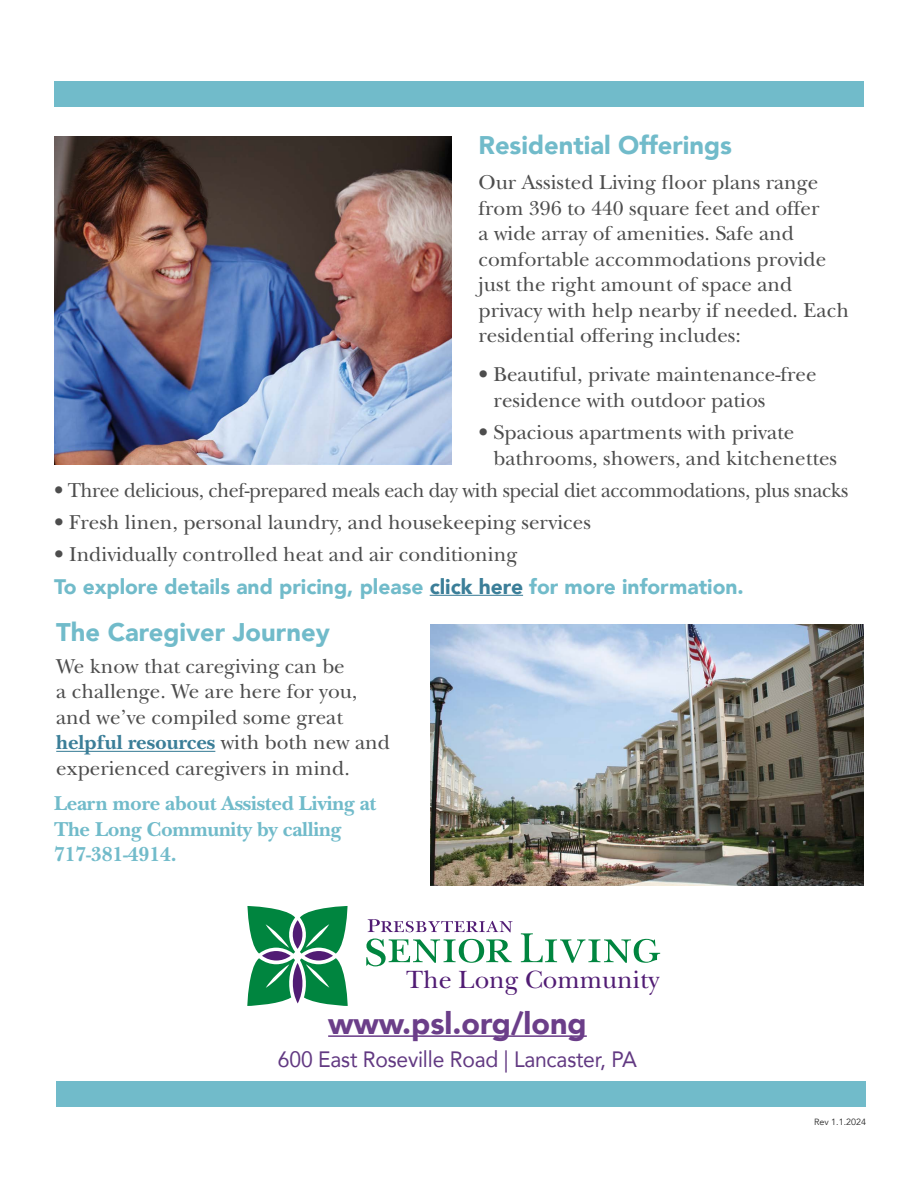
<style>
.page{position:relative;width:918px;height:1188px;background:#fff}
.page>*{position:absolute;margin:0;border:0;box-sizing:border-box;transform-origin:0 0}
.t1{font:900 30.45px "Avenir";color:#6b3e89}
.t2{font:25.95px "New Baskerville Std";color:#511c74}
.t3{font:900 25.5px "Avenir";color:#71bbca}
.t4{font:22.2px "Avenir";letter-spacing:-.01em;color:#623982;scale:.95 1}
.t5{font:21px/25.5px "New Baskerville Std";color:#4d4d4d}
.t6{font:21px "New Baskerville Std";letter-spacing:-.02em;color:#4d4d4d;scale:.96 1}
.t7{font:700 21px/25.5px "New Baskerville Std";letter-spacing:-.01em;color:#71bbca}
.t8{font:900 21px "Avenir";color:#71bbca}
.t9{font:9px "Avenir";color:#262626}
.s1{color:#3b7e98}
.s2{font-weight:700;color:#3b7e98}
</style>
<div class="page">
<hr style="left:430px;top:595px;width:93px;height:1px;background:#3b7e98">
<div style="left:54px;top:81px;width:810px;height:26px;background:#71bbca"></div>
<div style="left:56px;top:1081px;width:810px;height:26px;background:#71bbca"></div>
<img style="left:54px;top:136px;width:397px;height:328px">
<hr style="left:56px;top:751px;width:159px;height:1px;background:#3b7e98">
<img style="left:430px;top:624px;width:434px;height:262px">
<hr style="left:328px;top:1035px;width:259px;height:2px;background:#6b3e89">
<svg style="left:247px;top:906px;width:101px;height:100px"></svg>
<svg style="left:368px;top:919px;width:145px;height:13px"></svg>
<svg style="left:366px;top:939px;width:146px;height:27px"></svg>
<svg style="left:521px;top:933px;width:139px;height:30px"></svg>
<p class="t3" style="left:478px;top:123px;width:255px">Residential Offerings</p>
<p class="t5" style="left:478px;top:170px;width:372px">Our Assisted Living floor plans range from 396 to 440 square feet and offer<br>a wide array of amenities. Safe and comfortable accommodations provide just the right amount of space and privacy with help nearby if needed. Each residential offering includes:</p>
<p class="t5" style="left:494px;top:362px;width:324px;text-indent:-15px">• Beautiful, private maintenance-free residence with outdoor patios</p>
<p class="t5" style="left:494px;top:420px;width:345px;text-indent:-15px">• Spacious apartments with private bathrooms, showers, and kitchenettes</p>
<p class="t6" style="left:54px;top:478px;width:829px">• Three delicious, chef-prepared meals each day with special diet accommodations, plus snacks</p>
<p class="t5" style="left:54px;top:510px;width:538px">• Fresh linen, personal laundry, and housekeeping services</p>
<p class="t5" style="left:54px;top:542px;width:465px">• Individually controlled heat and air conditioning</p>
<p class="t8" style="left:54px;top:568px;width:691px">To explore details and pricing, please <span class="s1">click here</span> for more information.</p>
<p class="t3" style="left:56px;top:610px;width:275px">The Caregiver Journey</p>
<p class="t5" style="left:56px;top:653px;width:335px">We know that caregiving can be<br>a challenge. We are here for you, and we’ve compiled some great <span class="s2">helpful resources</span> with both new and experienced caregivers in mind.</p>
<p class="t7" style="left:54px;top:791px;width:324px">Learn more about Assisted Living at<br>The Long Community by calling<br>717-381-4914.</p>
<p class="t2" style="left:406px;top:965px;width:255px">The Long Community</p>
<h1 class="t1" style="left:328px;top:997px;width:260px">www.psl.org/long</h1>
<p class="t4" style="left:278px;top:1041px;width:379px">600 East Roseville Road | Lancaster, PA</p>
<p class="t9" style="left:814px;top:1116px;width:54px">Rev 1.1.2024</p>
</div>
